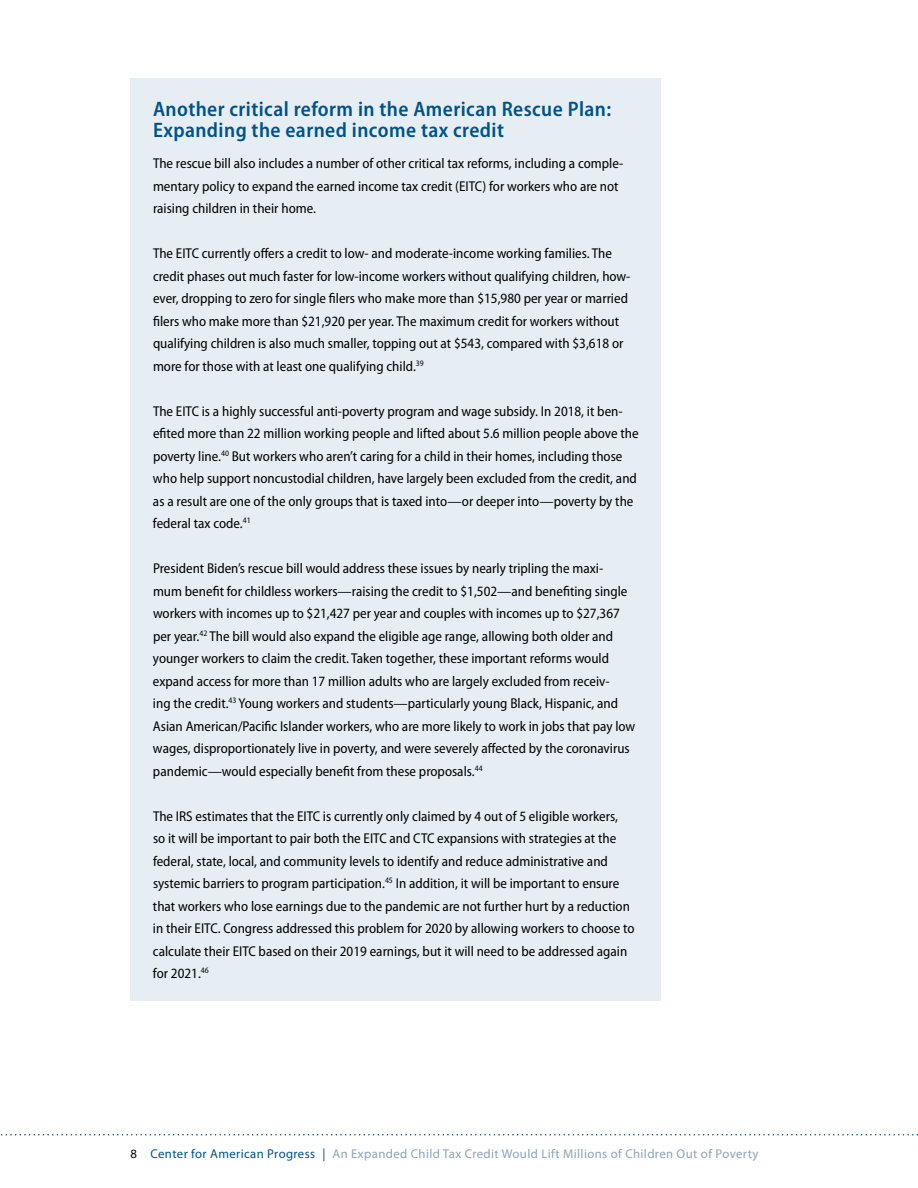
<style>
.page{position:relative;width:918px;height:1188px;background:#fff}
.page>*{position:absolute;margin:0;border:0;box-sizing:border-box;transform-origin:0 0}
.t1{font:600 semi-condensed 21px/21px "Myriad Pro";letter-spacing:.02em;color:#005288}
.t2{font:semi-condensed 14.25px/22.5px "Myriad Pro";color:#000}
.t3{font:12.75px "Myriad Pro";letter-spacing:.03em;color:#8ca3ba}
.s1{color:#000}
.s2{color:#005288}
</style>
<div class="page">
<svg style="left:1px;top:1134px;width:917px;height:2px"></svg>
<div style="left:130px;top:78px;width:532px;height:922px;background:#e6eef3"></div>
<h1 class="t1" style="left:153px;top:99px;width:460px">Another critical reform in the American Rescue Plan:<br>Expanding the earned income tax credit</h1>
<p class="t2" style="left:153px;top:152px;width:472px">The rescue bill also includes a number of other critical tax reforms, including a comple&shy;mentary policy to expand the earned income tax credit (EITC) for workers who are not raising children in their home.</p>
<p class="t2" style="left:153px;top:242px;width:479px">The EITC currently offers a credit to low- and moderate-income working families. The credit phases out much faster for low-income workers without qualifying children, how&shy;ever, dropping to zero for single filers who make more than $15,980 per year or married filers who make more than $21,920 per year. The maximum credit for workers without qualifying children is also much smaller, topping out at $543, compared with $3,618 or more for those with at least one qualifying child.<sup>39</sup></p>
<p class="t2" style="left:153px;top:400px;width:487px">The EITC is a highly successful anti-poverty program and wage subsidy. In 2018, it ben&shy;efited more than 22 million working people and lifted about 5.6 million people above the poverty line.<sup>40</sup> But workers who aren’t caring for a child in their homes, including those who help support noncustodial children, have largely been excluded from the credit, and as a result are one of the only groups that is taxed into—or deeper into—poverty by the federal tax code.<sup>41</sup></p>
<p class="t2" style="left:153px;top:557px;width:484px">President Biden’s rescue bill would address these issues by nearly tripling the maxi&shy;mum benefit for childless workers—raising the credit to $1,502—and benefiting single workers with incomes up to $21,427 per year and couples with incomes up to $27,367 per year.<sup>42</sup> The bill would also expand the eligible age range, allowing both older and younger workers to claim the credit. Taken together, these important reforms would expand access for more than 17 million adults who are largely excluded from receiv-<br>ing the credit.<sup>43</sup> Young workers and students—particularly young Black, Hispanic, and Asian American/Pacific Islander workers, who are more likely to work in jobs that pay low wages, disproportionately live in poverty, and were severely affected by the coronavirus pandemic—would especially benefit from these proposals.<sup>44</sup></p>
<p class="t2" style="left:153px;top:805px;width:483px">The IRS estimates that the EITC is currently only claimed by 4 out of 5 eligible workers,<br>so it will be important to pair both the EITC and CTC expansions with strategies at the federal, state, local, and community levels to identify and reduce administrative and systemic barriers to program participation.<sup>45</sup> In addition, it will be important to ensure that workers who lose earnings due to the pandemic are not further hurt by a reduction in their EITC. Congress addressed this problem for 2020 by allowing workers to choose to calculate their EITC based on their 2019 earnings, but it will need to be addressed again for 2021.<sup>46</sup></p>
<p class="t3" style="left:130px;top:1146px;width:629px"><span class="s1">8</span> <span class="s2">Center for American Progress |</span> An Expanded Child Tax Credit Would Lift Millions of Children Out of Poverty</p>
</div>
